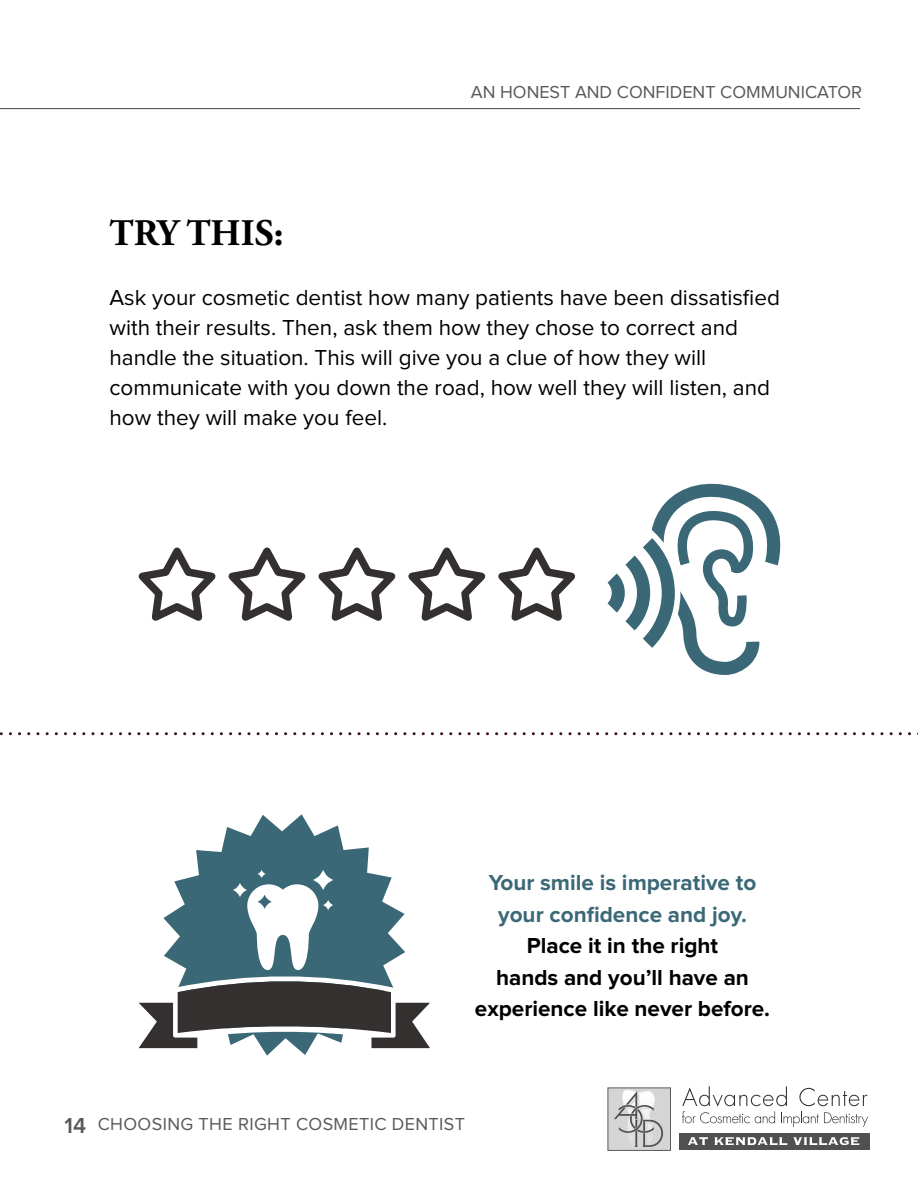
<style>
.page{position:relative;width:918px;height:1188px;background:#fff}
.page>*{position:absolute;margin:0;border:0;box-sizing:border-box;transform-origin:0 0}
.t1{font:700 37.5px "Adobe Garamond Pro";color:#000}
.t2{font:22.5px/30px "Proxima Nova";color:#000}
.t3{font:700 22.5px/31.5px "Proxima Nova";color:#000;text-align:center}
.t4{font:700 22.5px/31.5px "Proxima Nova";color:#3b6877;text-align:center}
.t5{font:18px "Proxima Nova";letter-spacing:.02em;color:#58595b}
.t6{font:18px "Proxima Nova";color:#58595b}
.s1{font-weight:600;font-size:22.5px}
</style>
<div class="page">
<hr style="left:0;top:108px;width:860px;height:1px;background:#58595b">
<svg style="left:608px;top:483px;width:173px;height:192px"></svg>
<svg style="left:138px;top:547px;width:437px;height:74px"></svg>
<svg style="left:163px;top:814px;width:242px;height:242px"></svg>
<div style="left:189px;top:840px;width:191px;height:190px;background:#3b6877;border-radius:50%"></div>
<svg style="left:313px;top:870px;width:20px;height:20px"></svg>
<svg style="left:258px;top:870px;width:8px;height:8px"></svg>
<svg style="left:139px;top:884px;width:291px;height:164px"></svg>
<svg style="left:0;top:732px;width:918px;height:3px"></svg>
<svg style="left:607px;top:1086px;width:263px;height:65px"></svg>
<h1 class="t1" style="left:110px;top:211px;width:175px">TRY THIS:</h1>
<p class="t6" style="left:471px;top:84px;width:393px">AN HONEST AND CONFIDENT COMMUNICATOR</p>
<p class="t2" style="left:110px;top:283px;width:672px">Ask your cosmetic dentist how many patients have been dissatisfied with their results. Then, ask them how they chose to correct and handle the situation. This will give you a clue of how they will communicate with you down the road, how well they will listen, and how they will make you feel.</p>
<p class="t4" style="left:489px;top:868px;width:269px">Your smile is imperative to your confidence and joy.</p>
<p class="t3" style="left:475px;top:931px;width:297px">Place it in the right<br>hands and you’ll have an experience like never before.</p>
<p class="t5" style="left:64px;top:1116px;width:402px"><span class="s1">14</span> CHOOSING THE RIGHT COSMETIC DENTIST</p>
</div>
